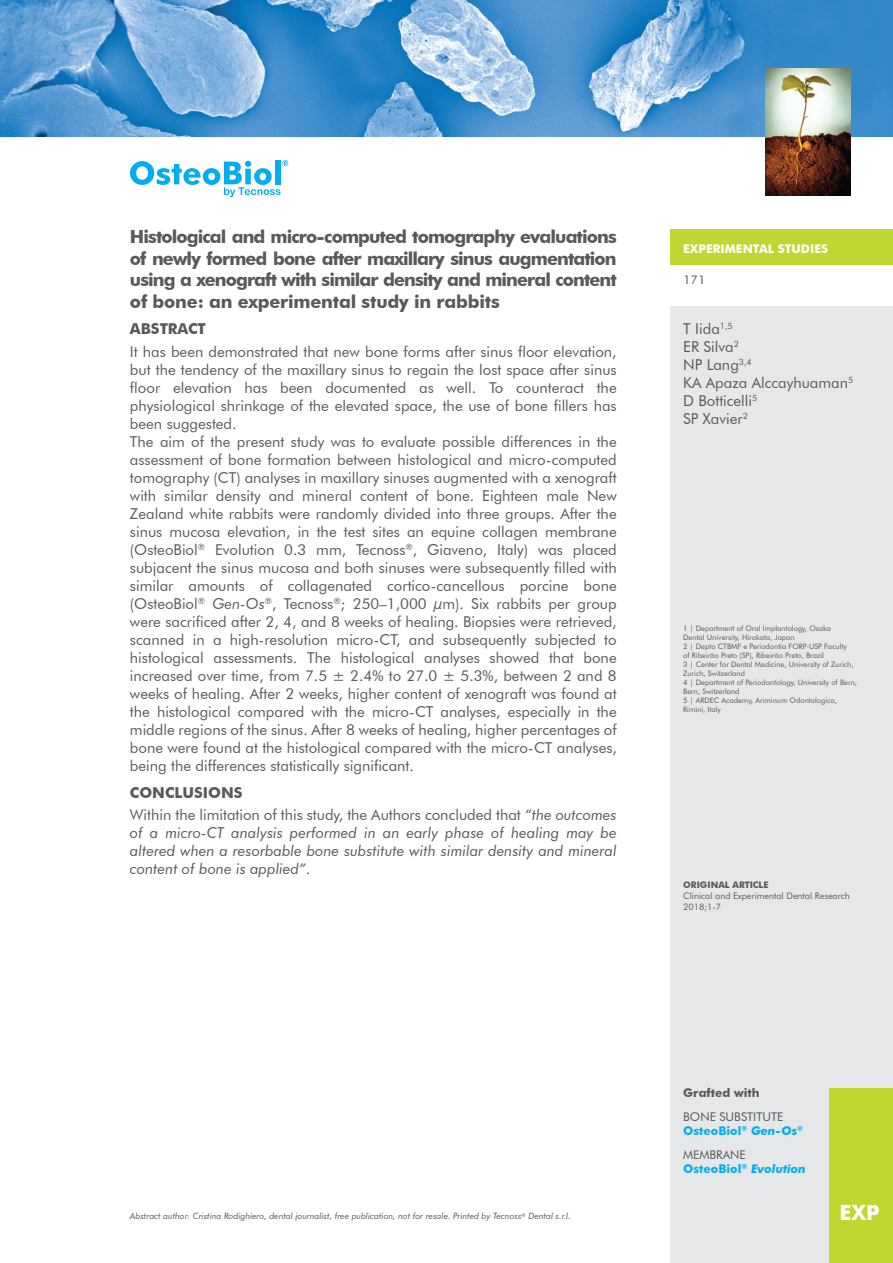
<style>
.page{position:relative;width:893px;height:1263px;background:#fff}
.page>*{position:absolute;margin:0;border:0;box-sizing:border-box;transform-origin:0 0}
.t1{font:700 21px "Futura BT";color:#fff}
.t2{font:700 18px/21.6px "Futura BT";letter-spacing:-.01em;color:#58595b;text-align:justify}
.t3{font:15px/18px "Futura BT";color:#58595b}
.t4{font:italic 15px/18px "Futura BT";color:#58595b;text-align:justify}
.t5{font:700 15px "Futura BT";color:#58595b}
.t6{font:12px/14.4px "Futura BT";color:#58595b}
.t7{font:700 12px/14.4px "Futura BT";color:#00aeef}
.t8{font:700 12px "Futura BT";color:#fff}
.t9{font:700 12px "Futura BT";color:#58595b}
.t10{font:12px "Futura BT";color:#58595b;scale:1.06 1}
.t11{font:9px/10.8px "Futura BT";color:#58595b}
.t12{font:700 9px "Futura BT";color:#58595b}
.t13{font:italic 8.7px "Futura BT";color:#58595b}
.t14{font:7.5px/9px "Futura BT";color:#58595b}
.s1{font-style:italic}
.s2{font-weight:700}
.s3{font-style:normal}
.s4{font-family:"Myriad Pro"}
.s5{font-weight:700;color:#00aeef}
.s6{font-weight:700;font-style:italic;color:#00aeef}
.s7{font-weight:400;color:#58595b}
</style>
<div class="page">
<div style="left:671px;top:230px;width:222px;height:35px;background:#bfd730"></div>
<img style="left:0;top:0;width:893px;height:136px">
<img style="left:765px;top:68px;width:85px;height:128px">
<div style="left:670px;top:306px;width:223px;height:957px;background:#e6e7e8"></div>
<div style="left:829px;top:1088px;width:64px;height:175px;background:#bfd730"></div>
<svg style="left:130px;top:160px;width:158px;height:37px"></svg>
<p class="t2" style="left:130px;top:226px;width:488px">Histological and micro-computed tomography evaluations of newly formed bone after maxillary sinus augmentation using a xenograft with similar density and mineral content of bone: an experimental study in rabbits</p>
<p class="t5" style="left:130px;top:320px;width:77px">ABSTRACT</p>
<p class="t3" style="left:130px;top:342px;width:488px">It has been demonstrated that new bone forms after sinus floor elevation, but the tendency of the maxillary sinus to regain the lost space after sinus floor elevation has been documented as well. To counteract the physiological shrinkage of the elevated space, the use of bone fillers has been suggested.<br>The aim of the present study was to evaluate possible differences in the assessment of bone formation between histological and micro-computed tomography (CT) analyses in maxillary sinuses augmented with a xenograft with similar density and mineral content of bone. Eighteen male New Zealand white rabbits were randomly divided into three groups. After the sinus mucosa elevation, in the test sites an equine collagen membrane (OsteoBiol<sup>®</sup> Evolution 0.3 mm, Tecnoss<sup>®</sup>, Giaveno, Italy) was placed subjacent the sinus mucosa and both sinuses were subsequently filled with similar amounts of collagenated cortico-cancellous porcine bone (OsteoBiol<sup>®</sup> <span class="s1">Gen-Os</span><sup>®</sup>, Tecnoss<sup>®</sup>; 250–1,000 µm). Six rabbits per group were sacrificed after 2, 4, and 8 weeks of healing. Biopsies were retrieved, scanned in a high-resolution micro-CT, and subsequently subjected to histological assessments. The histological analyses showed that bone increased over time, from 7.5 ± 2.4% to 27.0 ± 5.3%, between 2 and 8 weeks of healing. After 2 weeks, higher content of xenograft was found at the histological compared with the micro-CT analyses, especially in the middle regions of the sinus. After 8 weeks of healing, higher percentages of bone were found at the histological compared with the micro-CT analyses, being the differences statistically significant.</p>
<p class="t3" style="left:130px;top:781px;width:488px;line-height:22.5px"><span class="s2">CONCLUSIONS<br></span>Within the limitation of this study, the Authors concluded that <span class="s1">“the outcomes</span></p>
<p class="t4" style="left:130px;top:824px;width:488px">of a micro-CT analysis performed in an early phase of healing may be altered when a resorbable bone substitute with similar density and mineral content of bone is applied”<span class="s3">.</span></p>
<p class="t8" style="left:683px;top:241px;width:147px">EXPERIMENTAL STUDIES</p>
<p class="t10" style="left:683px;top:273px;width:23px">171</p>
<p class="t3" style="left:683px;top:320px;width:172px">T Iida<sup>1,5<br></sup>ER Silva<sup>2<br></sup>NP Lang<sup>3,4<br></sup>KA Apaza Alccayhuaman<sup>5<br></sup>D Botticelli<sup>5<br></sup>SP Xavier<sup>2</sup></p>
<p class="t14" style="left:683px;top:623px;width:175px">1 | Department of Oral Implantology, Osaka<br>Dental University, Hirakata, Japan<br>2 | Depto CTBMF e Periodontia FORP<span class="s4">‐</span>USP Faculty<br>of Ribeirão Preto (SP), Ribeirão Preto, Brazil<br>3 | Center for Dental Medicine, University of Zurich, Zurich, Switzerland<br>4 | Department of Periodontology, University of Bern, Bern, Switzerland<br>5 | ARDEC Academy, Ariminum Odontologica, Rimini, Italy</p>
<p class="t12" style="left:683px;top:879px;width:87px">ORIGINAL ARTICLE</p>
<p class="t11" style="left:683px;top:890px;width:168px">Clinical and Experimental Dental Research<br>2018;1-7</p>
<p class="t9" style="left:683px;top:1086px;width:78px">Grafted with</p>
<p class="t6" style="left:683px;top:1109px;width:121px">BONE SUBSTITUTE<br><span class="s5">OsteoBiol</span><sup>®</sup> <span class="s6">Gen-Os</span><sup>®</sup></p>
<p class="t7" style="left:683px;top:1147px;width:124px"><span class="s7">MEMBRANE<br></span>OsteoBiol<sup>®</sup> <span class="s1">Evolution</span></p>
<p class="t13" style="left:130px;top:1211px;width:442px">Abstract author: Cristina Rodighiero, dental journalist, free publication, not for resale. Printed by Tecnoss<sup>®</sup> Dental s.r.l.</p>
<h1 class="t1" style="left:839px;top:1200px;width:42px">EXP</h1>
</div>
